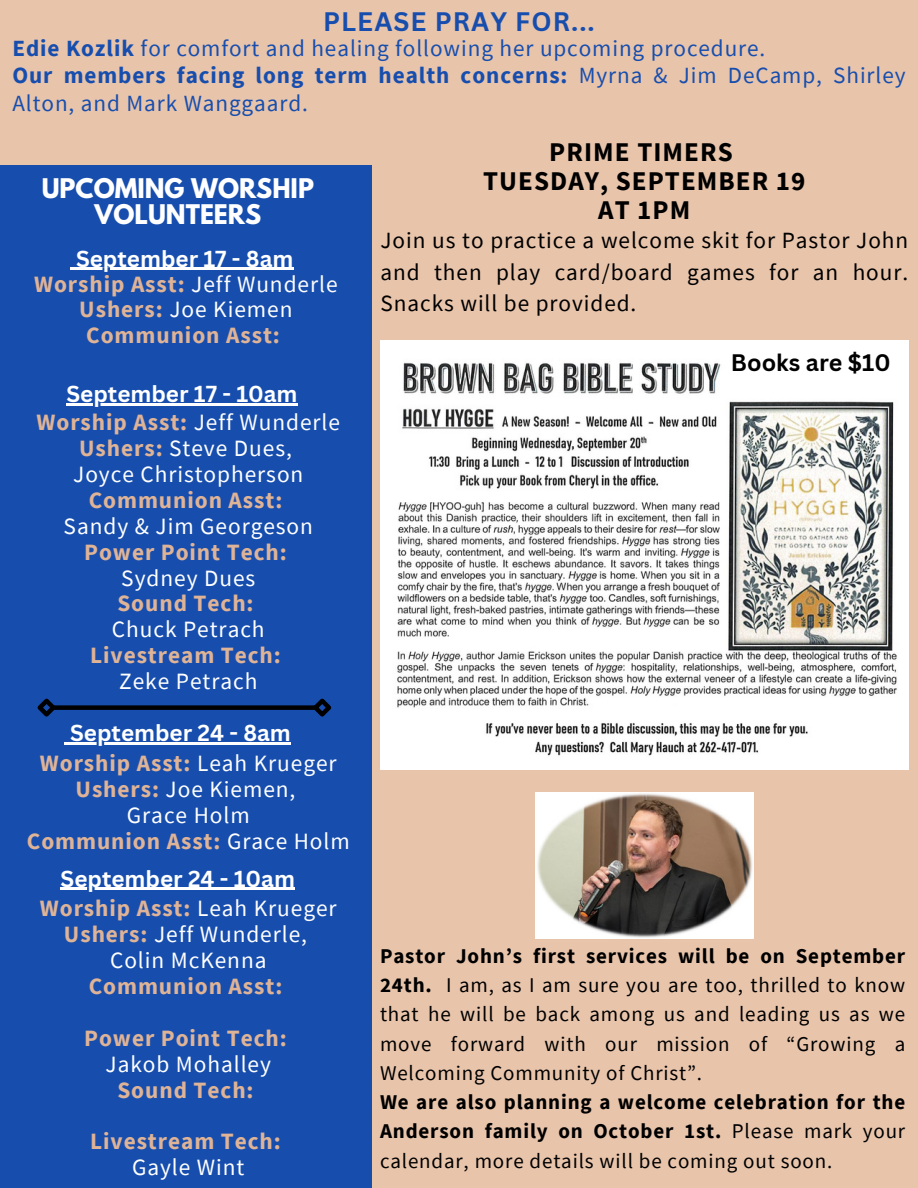
<style>
.page{position:relative;width:918px;height:1188px;background:#e8c4ab}
.page>*{position:absolute;margin:0;border:0;box-sizing:border-box;transform-origin:0 0}
.t1{font:700 27px "Source Sans Pro";letter-spacing:.04em;color:#000}
.t2{font:700 26.1px "Canva Sans";letter-spacing:.04em;color:#174eae}
.t3{font:700 24px "League Spartan";color:#fff}
.t4{font:700 23.4px "Source Sans Pro";letter-spacing:.04em;color:#dfb396}
.t5{font:23.4px "Source Sans Pro";letter-spacing:.04em;color:#fff}
.t6{font:23.25px/28.2px "Source Sans Pro";letter-spacing:.04em;color:#174eae}
.t7{font:23.25px/31.5px "Source Sans Pro";letter-spacing:.04em;color:#000;text-align:justify}
.t8{font:700 23.25px "Canva Sans";color:#000}
.t9{font:700 22.5px "Canva Sans";color:#fff}
.t10{font:21px/29.2px "Source Sans Pro";letter-spacing:.04em;color:#000;text-align:justify}
.t11{font:700 21px/29.2px "Source Sans Pro";letter-spacing:.04em;color:#000;text-align:justify}
.s1{font-weight:700}
.s2{font-weight:400;color:#fdfdfd}
.s3{font-weight:700;color:#dfb396}
.s4{font-weight:400;color:#fff}
.s5{font-weight:400}
</style>
<div class="page">
<div style="left:0;top:165px;width:371px;height:1023px;background:#174eae"></div>
<div style="left:52px;top:705px;width:265px;height:5px;background:#000"></div>
<svg style="left:37px;top:698px;width:23px;height:19px"></svg>
<svg style="left:309px;top:698px;width:23px;height:19px"></svg>
<hr style="left:61px;top:888px;width:234px;height:2px;background:#fff">
<svg style="left:65px;top:742px;width:5px;height:3px"></svg>
<hr style="left:70px;top:742px;width:221px;height:3px;background:#fff">
<hr style="left:76px;top:268px;width:218px;height:2px;background:#fff">
<hr style="left:66px;top:404px;width:232px;height:2px;background:#fff">
<img style="left:380px;top:340px;width:529px;height:429px">
<img style="left:535px;top:792px;width:218px;height:146px">
<p class="t2" style="left:323px;top:3px;width:273px">PLEASE PRAY FOR...</p>
<p class="t6" style="left:12px;top:33px;width:755px"><span class="s1">Edie Kozlik</span> for comfort and healing following her upcoming procedure.</p>
<p class="t6" style="left:12px;top:60px;width:895px"><span class="s1">Our members facing long term health concerns:</span> Myrna &amp; Jim DeCamp, Shirley<br>Alton, and Mark Wanggaard.</p>
<p class="t3" style="left:42px;top:176px;width:274px">UPCOMING WORSHIP</p>
<p class="t3" style="left:95px;top:202px;width:168px">VOLUNTEERS</p>
<p class="t9" style="left:76px;top:243px;width:219px">September 17 - 8am</p>
<p class="t4" style="left:34px;top:269px;width:305px">Worship Asst: <span class="s2">Jeff Wunderle</span></p>
<p class="t5" style="left:79px;top:294px;width:215px"><span class="s3">Ushers:</span> Joe Kiemen</p>
<p class="t4" style="left:86px;top:320px;width:195px">Communion Asst:</p>
<p class="t9" style="left:66px;top:378px;width:233px">September 17 - 10am</p>
<p class="t4" style="left:37px;top:407px;width:305px">Worship Asst: <span class="s2">Jeff Wunderle</span></p>
<p class="t5" style="left:79px;top:433px;width:214px"><span class="s3">Ushers:</span> Steve Dues,</p>
<p class="t5" style="left:73px;top:459px;width:232px">Joyce Christopherson</p>
<p class="t4" style="left:89px;top:485px;width:195px">Communion Asst:</p>
<p class="t5" style="left:64px;top:511px;width:251px">Sandy &amp; Jim Georgeson</p>
<p class="t4" style="left:84px;top:537px;width:204px">Power Point Tech:</p>
<p class="t5" style="left:121px;top:563px;width:136px">Sydney Dues</p>
<p class="t4" style="left:117px;top:588px;width:138px">Sound Tech:</p>
<p class="t5" style="left:112px;top:614px;width:154px">Chuck Petrach</p>
<p class="t4" style="left:90px;top:640px;width:192px">Livestream Tech:</p>
<p class="t5" style="left:119px;top:666px;width:140px">Zeke Petrach</p>
<p class="t9" style="left:70px;top:717px;width:222px">September 24 - 8am</p>
<p class="t4" style="left:40px;top:748px;width:298px">Worship Asst: <span class="s2">Leah Krueger</span></p>
<p class="t5" style="left:76px;top:774px;width:221px"><span class="s3">Ushers:</span> Joe Kiemen,</p>
<p class="t5" style="left:127px;top:800px;width:124px">Grace Holm</p>
<p class="t4" style="left:27px;top:826px;width:324px">Communion Asst: <span class="s4">Grace Holm</span></p>
<p class="t9" style="left:61px;top:863px;width:236px">September 24 - 10am</p>
<p class="t4" style="left:40px;top:893px;width:298px">Worship Asst: <span class="s2">Leah Krueger</span></p>
<p class="t5" style="left:64px;top:919px;width:245px"><span class="s3">Ushers:</span> Jeff Wunderle,</p>
<p class="t5" style="left:110px;top:945px;width:158px">Colin McKenna</p>
<p class="t4" style="left:89px;top:971px;width:195px">Communion Asst:</p>
<p class="t4" style="left:84px;top:1023px;width:204px">Power Point Tech:</p>
<p class="t5" style="left:106px;top:1049px;width:167px">Jakob Mohalley</p>
<p class="t4" style="left:117px;top:1074px;width:138px">Sound Tech:</p>
<p class="t4" style="left:90px;top:1126px;width:192px">Livestream Tech:</p>
<p class="t5" style="left:132px;top:1152px;width:114px">Gayle Wint</p>
<p class="t1" style="left:549px;top:134px;width:185px">PRIME TIMERS</p>
<p class="t1" style="left:483px;top:163px;width:324px">TUESDAY, SEPTEMBER 19</p>
<p class="t1" style="left:598px;top:192px;width:94px">AT 1PM</p>
<p class="t7" style="left:381px;top:224px;width:529px">Join us to practice a welcome skit for Pastor John and then play card/board games for an hour.<br>Snacks will be provided.</p>
<p class="t8" style="left:731px;top:346px;width:161px">Books are $10</p>
<p class="t10" style="left:380px;top:941px;width:527px"><span class="s1">Pastor John’s first services will be on September 24th.</span> I am, as I am sure you are too, thrilled to know that he will be back among us and leading us as we move forward with our mission of “Growing a Welcoming Community of Christ”.</p>
<p class="t11" style="left:380px;top:1087px;width:527px">We are also planning a welcome celebration for the Anderson family on October 1st. <span class="s5">Please mark your calendar, more details will be coming out soon.</span></p>
</div>
